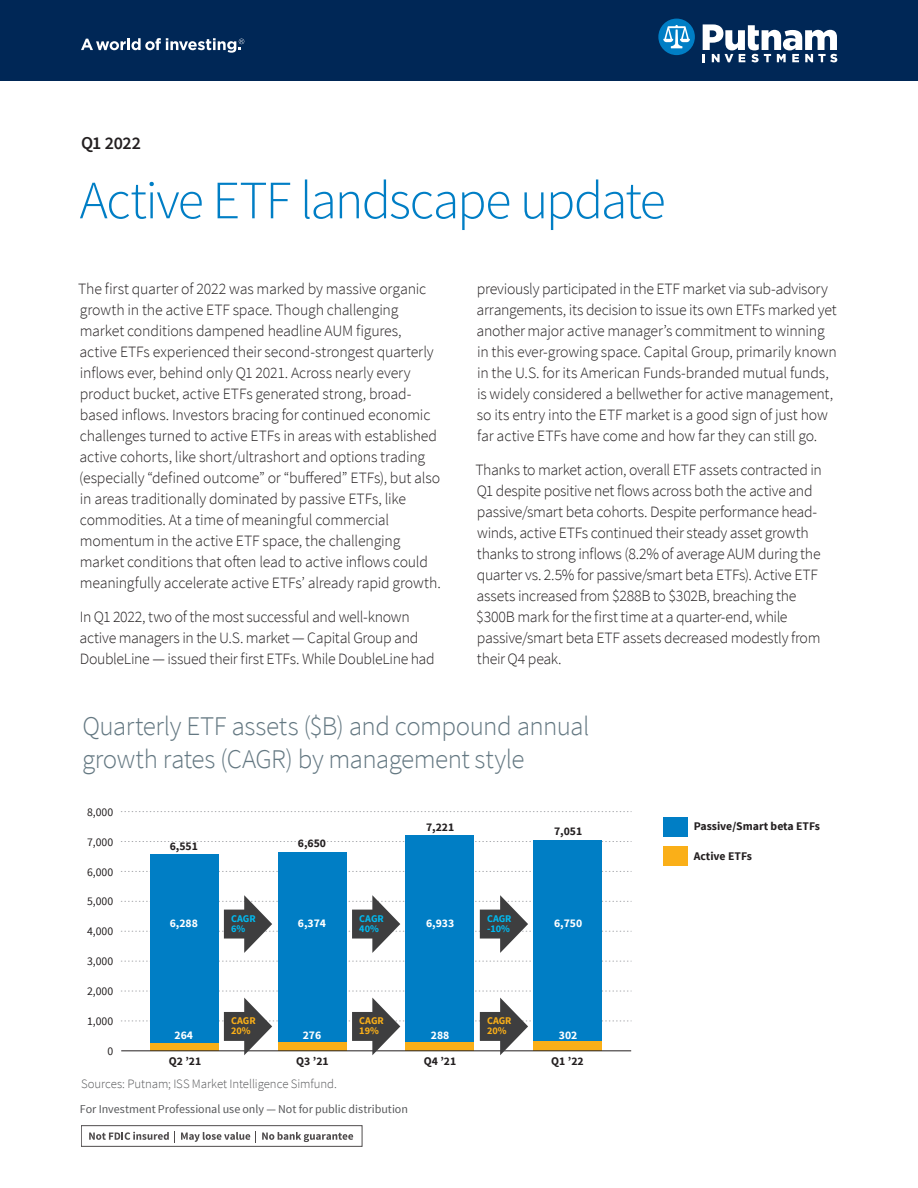
<style>
.page{position:relative;width:918px;height:1188px;background:#fff}
.page>*{position:absolute;margin:0;border:0;box-sizing:border-box;transform-origin:0 0}
.Headline{font:300 54px "Source Sans Pro";letter-spacing:-.035em;color:#007ec5}
.Chart_title{font:300 27px/33px "Source Sans Pro";letter-spacing:-.02em;color:#647882}
.Quarter{font:600 18px "Source Sans Pro";letter-spacing:-.02em;color:#231f20}
.Body{font:300 15.75px/21px "Source Sans Pro";letter-spacing:-.015em;color:#231f20}
.Footnote{font:300 12.75px "Source Sans Pro";letter-spacing:-.005em;color:#57585a}
.Footnote-2{font:12px "Source Sans Pro";color:#57585a}
.t1{font:700 11.7px "Source Sans Pro";color:#231f20}
.t2{font:11.7px "Source Sans Pro";color:#231f20}
.t3{font:700 11.7px "Source Sans Pro";color:#fff}
.t4{font:700 10.2px/9.6px "Source Sans Pro";color:#faaf18}
.t5{font:700 10.2px/9.6px "Source Sans Pro";color:#00baf1}
</style>
<div class="page">
<div style="left:0;top:0;width:918px;height:81px;background:#002756"></div>
<svg style="left:658px;top:19px;width:37px;height:36px"></svg>
<svg style="left:703px;top:24px;width:134px;height:38px"></svg>
<svg style="left:81px;top:38px;width:163px;height:15px"></svg>
<svg style="left:89px;top:1131px;width:86px;height:11px"></svg>
<svg style="left:181px;top:1132px;width:69px;height:10px"></svg>
<svg style="left:262px;top:1132px;width:91px;height:10px"></svg>
<svg style="left:121px;top:991px;width:510px;height:1px"></svg>
<svg style="left:121px;top:961px;width:510px;height:1px"></svg>
<svg style="left:121px;top:871px;width:510px;height:1px"></svg>
<svg style="left:121px;top:841px;width:510px;height:1px"></svg>
<svg style="left:121px;top:811px;width:510px;height:1px"></svg>
<div style="left:663px;top:817px;width:24px;height:20px;background:#007ec5"></div>
<div style="left:533px;top:840px;width:69px;height:202px;background:#007ec5"></div>
<div style="left:406px;top:835px;width:68px;height:207px;background:#007ec5"></div>
<div style="left:278px;top:852px;width:69px;height:191px;background:#007ec5"></div>
<div style="left:151px;top:855px;width:68px;height:188px;background:#007ec5"></div>
<div style="left:663px;top:846px;width:24px;height:20px;background:#faaf18"></div>
<svg style="left:121px;top:998px;width:510px;height:57px"></svg>
<svg style="left:121px;top:895px;width:510px;height:58px"></svg>
<p class="Quarter" style="left:81px;top:131px;width:62px">Q1 2022</p>
<p class="Headline" style="left:80px;top:168px;width:588px">Active ETF landscape update</p>
<p class="Body" style="left:78px;top:278px;width:364px">The first quarter of 2022 was marked by massive organic growth in the active ETF space. Though challenging market conditions dampened headline AUM figures, active ETFs experienced their second-strongest quarterly inflows ever, behind only Q1 2021. Across nearly every product bucket, active ETFs generated strong, broad&shy;based inflows. Investors bracing for continued economic challenges turned to active ETFs in areas with established active cohorts, like short/ultrashort and options trading (especially “defined outcome” or “buffered” ETFs), but also in areas traditionally dominated by passive ETFs, like commodities. At a time of meaningful commercial momentum in the active ETF space, the challenging market conditions that often lead to active inflows could meaningfully accelerate active ETFs’ already rapid growth.</p>
<p class="Body" style="left:79px;top:607px;width:357px">In Q1 2022, two of the most successful and well-known active managers in the U.S. market — Capital Group and<br>DoubleLine — issued their first ETFs. While DoubleLine had</p>
<p class="Body" style="left:477px;top:278px;width:362px">previously participated in the ETF market via sub-advisory arrangements, its decision to issue its own ETFs marked yet another major active manager’s commitment to winning in this ever-growing space. Capital Group, primarily known in the U.S. for its American Funds-branded mutual funds, is widely considered a bellwether for active management, so its entry into the ETF market is a good sign of just how far active ETFs have come and how far they can still go.</p>
<p class="Body" style="left:475px;top:460px;width:348px">Thanks to market action, overall ETF assets contracted in Q1 despite positive net flows across both the active and passive/smart beta cohorts. Despite performance head&shy;winds, active ETFs continued their steady asset growth thanks to strong inflows (8.2% of average AUM during the quarter vs. 2.5% for passive/smart beta ETFs). Active ETF assets increased from $288B to $302B, breaching the $300B mark for the first time at a quarter-end, while passive/smart beta ETF assets decreased modestly from their Q4 peak.</p>
<p class="Chart_title" style="left:82px;top:710px;width:509px">Quarterly ETF assets ($B) and compound annual growth rates (CAGR) by management style</p>
<p class="t2" style="left:87px;top:805px;width:28px">8,000</p>
<p class="t2" style="left:87px;top:835px;width:28px">7,000</p>
<p class="t2" style="left:87px;top:864px;width:28px">6,000</p>
<p class="t2" style="left:87px;top:894px;width:28px">5,000</p>
<p class="t2" style="left:87px;top:924px;width:28px">4,000</p>
<p class="t2" style="left:87px;top:954px;width:28px">3,000</p>
<p class="t2" style="left:87px;top:984px;width:28px">2,000</p>
<p class="t2" style="left:87px;top:1014px;width:28px">1,000</p>
<p class="t2" style="left:107px;top:1044px;width:7px">0</p>
<p class="t1" style="left:170px;top:838px;width:30px">6,551</p>
<p class="t1" style="left:298px;top:835px;width:30px">6,650</p>
<p class="t1" style="left:426px;top:820px;width:30px">7,221</p>
<p class="t1" style="left:554px;top:823px;width:30px">7,051</p>
<p class="t5" style="left:231px;top:914px;width:26px">CAGR<br>6%</p>
<p class="t5" style="left:359px;top:914px;width:26px">CAGR<br>40%</p>
<p class="t5" style="left:487px;top:914px;width:26px">CAGR -10%</p>
<p class="t3" style="left:170px;top:916px;width:30px">6,288</p>
<p class="t3" style="left:298px;top:916px;width:30px">6,374</p>
<p class="t3" style="left:426px;top:916px;width:30px">6,933</p>
<p class="t3" style="left:554px;top:916px;width:30px">6,750</p>
<p class="t4" style="left:231px;top:1017px;width:26px">CAGR<br>20%</p>
<p class="t4" style="left:359px;top:1017px;width:26px">CAGR<br>19%</p>
<p class="t4" style="left:487px;top:1017px;width:26px">CAGR<br>20%</p>
<p class="t3" style="left:175px;top:1028px;width:20px">264</p>
<p class="t3" style="left:303px;top:1028px;width:20px">276</p>
<p class="t3" style="left:431px;top:1028px;width:20px">288</p>
<p class="t3" style="left:559px;top:1028px;width:20px">302</p>
<p class="t1" style="left:169px;top:1054px;width:34px">Q2 ’21</p>
<p class="t1" style="left:296px;top:1054px;width:34px">Q3 ’21</p>
<p class="t1" style="left:424px;top:1054px;width:34px">Q4 ’21</p>
<p class="t1" style="left:551px;top:1054px;width:34px">Q1 ’22</p>
<p class="Footnote" style="left:81px;top:1076px;width:258px">Sources: Putnam; ISS Market Intelligence Simfund.</p>
<p class="Footnote-2" style="left:80px;top:1101px;width:330px">For Investment Professional use only — Not for public distribution</p>
<p class="t1" style="left:694px;top:819px;width:128px">Passive/Smart beta ETFs</p>
<p class="t1" style="left:694px;top:848px;width:60px">Active ETFs</p>
</div>
